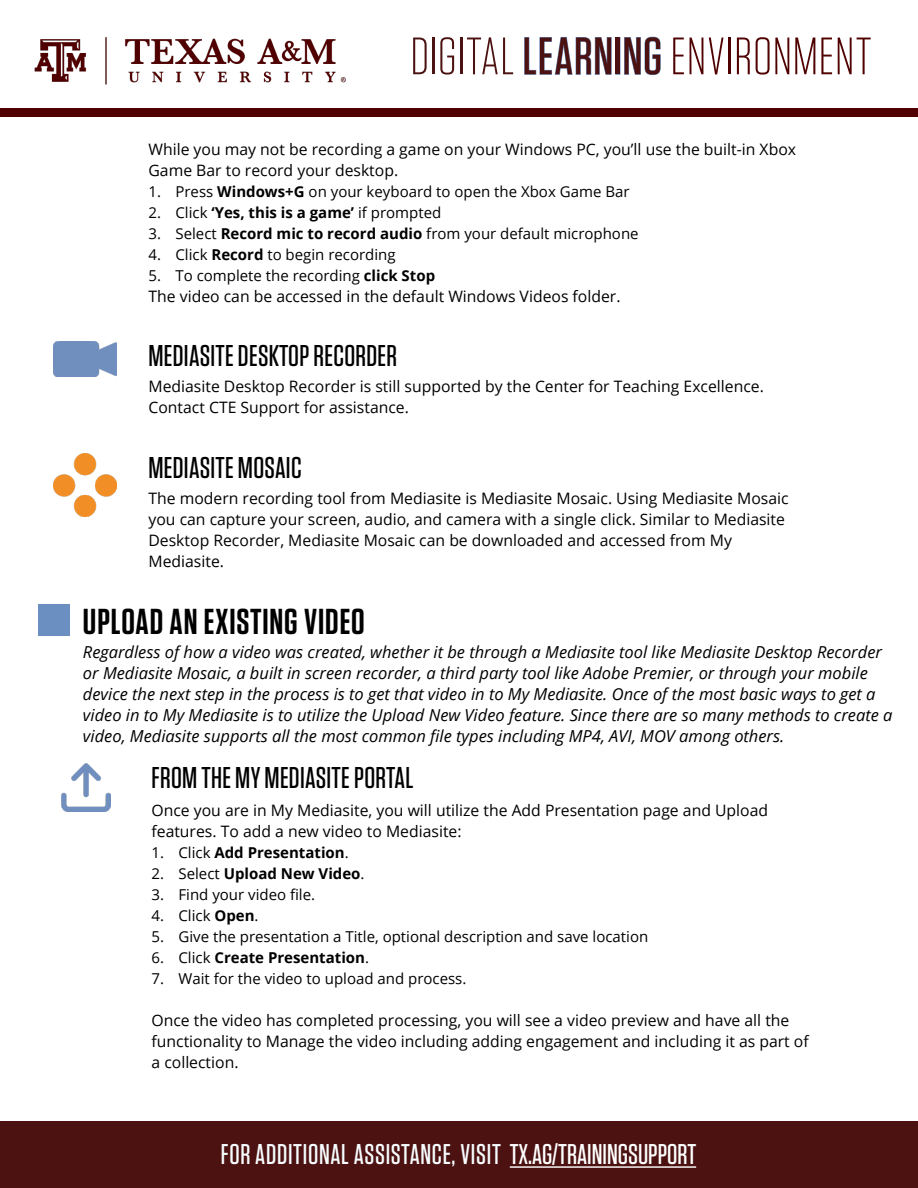
<style>
.page{position:relative;width:918px;height:1188px;background:#fff}
.page>*{position:absolute;margin:0;border:0;box-sizing:border-box;transform-origin:0 0}
.t1{font:300 52.5px "Tungsten";letter-spacing:.01em;color:#500000}
.t2{font:600 36px "Tungsten";letter-spacing:.025em;color:#000}
.t3{font:500 30px "Tungsten";letter-spacing:.01em;color:#000}
.t4{font:500 28.5px "Tungsten";letter-spacing:.025em;color:#f7fcfe}
.t5{font:italic 16.5px/21px "Open Sans";color:#000}
.t6{font:15.75px/21px "Open Sans";color:#000}
.t7{font:15px "Open Sans";color:#000}
.t8{font:700 15px "Open Sans";color:#000}
.s1{color:#4b1211}
.s2{font-weight:500;color:#6a8fc0}
.s3{font-weight:700}
.s4{font-weight:400}
.s5{color:#fff}
</style>
<div class="page">
<img style="left:34px;top:37px;width:312px;height:48px">
<div style="left:0;top:108px;width:918px;height:8px;background:#500000"></div>
<div style="left:38px;top:605px;width:31px;height:31px;background:#6a8fc0"></div>
<img style="left:53px;top:342px;width:63px;height:35px">
<img style="left:53px;top:454px;width:63px;height:62px">
<img style="left:62px;top:764px;width:49px;height:47px">
<div style="left:0;top:1121px;width:917px;height:66px;background:#4b1211"></div>
<hr style="left:510px;top:1166px;width:186px;height:2px;background:#fff">
<h1 class="t1" style="left:410px;top:29px;width:463px"><span class="s1">DIGITAL</span> <span class="s2">LEARNING</span>ENVIRONMENT</h1>
<p class="t6" style="left:148px;top:138px;width:649px">While you may not be recording a game on your Windows PC, you’ll use the built-in Xbox<br>Game Bar to record your desktop.</p>
<p class="t7" style="left:148px;top:181px;width:483px">1. Press <span class="s3">Windows+G</span> on your keyboard to open the Xbox Game Bar</p>
<p class="t7" style="left:148px;top:202px;width:294px">2. Click <span class="s3">‘Yes, this is a game’</span> if prompted</p>
<p class="t7" style="left:148px;top:223px;width:492px">3. Select <span class="s3">Record mic to record audio</span> from your default microphone</p>
<p class="t7" style="left:148px;top:244px;width:249px">4. Click <span class="s3">Record</span> to begin recording</p>
<p class="t7" style="left:148px;top:265px;width:288px">5. To complete the recording <span class="s3">click Stop</span></p>
<p class="t6" style="left:148px;top:285px;width:474px">The video can be accessed in the default Windows Videos folder.</p>
<h3 class="t3" style="left:148px;top:340px;width:250px">MEDIASITE DESKTOP RECORDER</h3>
<p class="t6" style="left:148px;top:375px;width:617px">Mediasite Desktop Recorder is still supported by the Center for Teaching Excellence.<br>Contact CTE Support for assistance.</p>
<h3 class="t3" style="left:148px;top:452px;width:155px">MEDIASITE MOSAIC</h3>
<p class="t6" style="left:148px;top:487px;width:642px">The modern recording tool from Mediasite is Mediasite Mosaic. Using Mediasite Mosaic you can capture your screen, audio, and camera with a single click. Similar to Mediasite Desktop Recorder, Mediasite Mosaic can be downloaded and accessed from My Mediasite.</p>
<h2 class="t2" style="left:83px;top:602px;width:283px">UPLOAD AN EXISTING VIDEO</h2>
<p class="t5" style="left:83px;top:641px;width:811px">Regardless of how a video was created, whether it be through a Mediasite tool like Mediasite Desktop Recorder or Mediasite Mosaic, a built in screen recorder, a third party tool like Adobe Premier, or through your mobile device the next step in the process is to get that video in to My Mediasite. Once of the most basic ways to get a video in to My Mediasite is to utilize the Upload New Video feature. Since there are so many methods to create a video, Mediasite supports all the most common file types including MP4, AVI, MOV among others.</p>
<h3 class="t3" style="left:152px;top:762px;width:264px">FROM THE MY MEDIASITE PORTAL</h3>
<p class="t6" style="left:152px;top:800px;width:618px">Once you are in My Mediasite, you will utilize the Add Presentation page and Upload features. To add a new video to Mediasite:</p>
<p class="t8" style="left:152px;top:842px;width:199px"><span class="s4">1. Click</span> Add Presentation<span class="s4">.</span></p>
<p class="t8" style="left:152px;top:863px;width:215px"><span class="s4">2. Select</span> Upload New Video<span class="s4">.</span></p>
<p class="t7" style="left:152px;top:885px;width:165px">3. Find your video file.</p>
<p class="t7" style="left:152px;top:906px;width:109px">4. Click <span class="s3">Open</span>.</p>
<p class="t7" style="left:152px;top:927px;width:498px">5. Give the presentation a Title, optional description and save location</p>
<p class="t8" style="left:152px;top:947px;width:219px"><span class="s4">6. Click</span> Create Presentation<span class="s4">.</span></p>
<p class="t7" style="left:152px;top:969px;width:316px">7. Wait for the video to upload and process.</p>
<p class="t6" style="left:152px;top:1010px;width:659px">Once the video has completed processing, you will see a video preview and have all the functionality to Manage the video including adding engagement and including it as part of a collection.</p>
<h3 class="t4" style="left:221px;top:1139px;width:477px">FOR ADDITIONAL ASSISTANCE, VISIT <span class="s5">TX.AG/TRAININGSUPPORT</span></h3>
</div>
